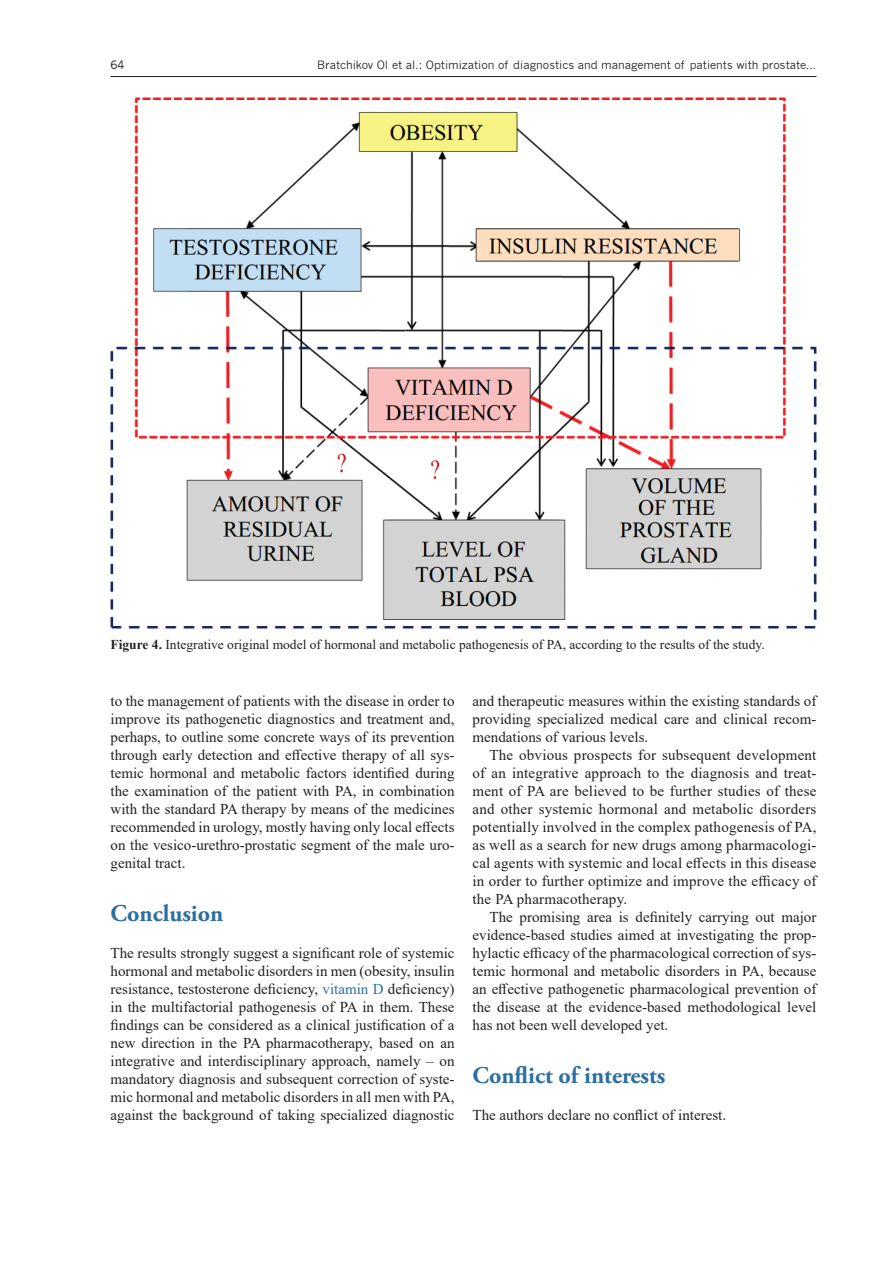
<style>
.page{position:relative;width:893px;height:1263px;background:#fff}
.page>*{position:absolute;margin:0;border:0;box-sizing:border-box;transform-origin:0 0}
.ZAG_1{font:700 24px "Adobe Garamond Pro";color:#2c6ea2}
.normal_0{font:15px/18px "Times New Roman";color:#231f20;text-align:justify}
.FIG{font:13.5px "Times New Roman";color:#231f20}
.t1{font:11.25px "News Gothic";color:#231f20}
.s1{font-weight:700}
.s2{color:#2c6ea2}
</style>
<div class="page">
<hr style="left:111px;top:76px;width:705px;height:1px;background:#231f20">
<img style="left:111px;top:98px;width:705px;height:531px">
<p class="t1" style="left:111px;top:58px;width:16px">64</p>
<p class="t1" style="left:317px;top:58px;width:501px">Bratchikov OI et al.: Optimization of diagnostics and management of patients with prostate...</p>
<p class="FIG" style="left:111px;top:635px;width:656px"><span class="s1">Figure 4.</span> Integrative original model of hormonal and metabolic pathogenesis of PA, according to the results of the study.</p>
<p class="normal_0" style="left:111px;top:691px;width:345px">to the management of patients with the disease in order to improve its pathogenetic diagnostics and treatment and, perhaps, to outline some concrete ways of its prevention through early detection and effective therapy of all sys&shy;temic hormonal and metabolic factors identified during the examination of the patient with PA, in combination with the standard PA therapy by means of the medicines recommended in urology, mostly having only local effects on the vesico-urethro-prostatic segment of the male uro&shy;genital tract.</p>
<p class="ZAG_1" style="left:111px;top:900px;width:114px">Conclusion</p>
<p class="normal_0" style="left:111px;top:943px;width:345px">The results strongly suggest a significant role of systemic hormonal and metabolic disorders in men (obesity, insulin resistance, testosterone deficiency, <span class="s2">vitamin D</span> deficiency) in the multifactorial pathogenesis of PA in them. These findings can be considered as a clinical justification of a new direction in the PA pharmacotherapy, based on an integrative and interdisciplinary approach, namely – on mandatory diagnosis and subsequent correction of syste&shy;mic hormonal and metabolic disorders in all men with PA, against the background of taking specialized diagnostic</p>
<p class="normal_0" style="left:472px;top:691px;width:345px">and therapeutic measures within the existing standards of providing specialized medical care and clinical recom&shy;mendations of various levels.</p>
<p class="normal_0" style="left:472px;top:745px;width:345px;text-indent:17px">The obvious prospects for subsequent development of an integrative approach to the diagnosis and treat&shy;ment of PA are believed to be further studies of these and other systemic hormonal and metabolic disorders potentially involved in the complex pathogenesis of PA, as well as a search for new drugs among pharmacologi&shy;cal agents with systemic and local effects in this disease in order to further optimize and improve the efficacy of the PA pharmacotherapy.</p>
<p class="normal_0" style="left:472px;top:907px;width:345px;text-indent:17px">The promising area is definitely carrying out major evidence-based studies aimed at investigating the prop&shy;hylactic efficacy of the pharmacological correction of sys&shy;temic hormonal and metabolic disorders in PA, because an effective pathogenetic pharmacological prevention of the disease at the evidence-based methodological level has not been well developed yet.</p>
<p class="ZAG_1" style="left:472px;top:1062px;width:195px">Conflict of interests</p>
<p class="normal_0" style="left:472px;top:1105px;width:255px">The authors declare no conflict of interest.</p>
</div>
